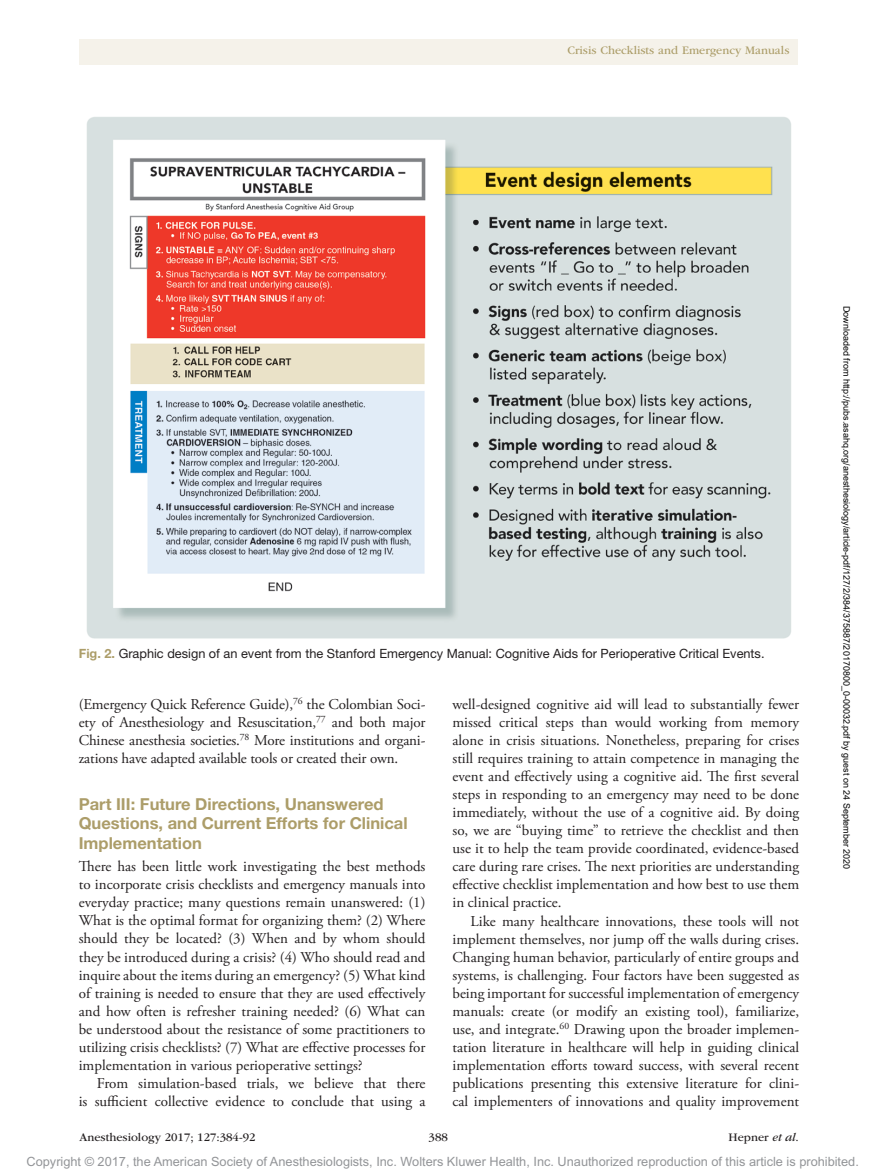
<style>
.page{position:relative;width:878px;height:1175px;background:#fff}
.page>*{position:absolute;margin:0;border:0;box-sizing:border-box;transform-origin:0 0}
.t1{font:700 16.5px/19.5px "Helvetica Neue LT Std";color:#ac9d69}
.t2{font:15px/18px "Adobe Garamond Pro";color:#231f20;text-align:justify}
.t3{font:12.75px "Arial MT Std";color:#939598}
.t4{font:12.75px "Helvetica Neue LT Std";color:#231f20}
.t5{font:12px "ITC Garamond Std";color:#231f20}
.t6{font:12px "ITC Garamond Std";color:#ac9d69}
.t7{font:9px "Arial";color:#000}
.s1{font-weight:700;color:#ac9d69}
.s2{font-style:italic}
</style>
<div class="page">
<div style="left:79px;top:39px;width:718px;height:25px;background:#f5f2ea"></div>
<img style="left:87px;top:117px;width:704px;height:522px">
<p class="t6" style="left:567px;top:44px;width:223px">Crisis Checklists and Emergency Manuals</p>
<p class="t4" style="left:79px;top:645px;width:687px"><span class="s1">Fig. 2.</span> Graphic design of an event from the Stanford Emergency Manual: Cognitive Aids for Perioperative Critical Events.</p>
<p class="t2" style="left:79px;top:695px;width:348px">(Emergency Quick Reference Guide),<sup>76</sup> the Colombian Soci&shy;ety of Anesthesiology and Resuscitation,<sup>77</sup> and both major Chinese anesthesia societies.<sup>78</sup> More institutions and organi&shy;zations have adapted available tools or created their own.</p>
<p class="t1" style="left:79px;top:793px;width:330px">Part III: Future Directions, Unanswered<br>Questions, and Current Efforts for Clinical<br>Implementation</p>
<p class="t2" style="left:79px;top:858px;width:348px">There has been little work investigating the best methods to incorporate crisis checklists and emergency manuals into everyday practice; many questions remain unanswered: (1)<br>What is the optimal format for organizing them? (2) Where should they be located? (3) When and by whom should they be introduced during a crisis? (4) Who should read and inquire about the items during an emergency? (5) What kind of training is needed to ensure that they are used effectively and how often is refresher training needed? (6) What can be understood about the resistance of some practitioners to utilizing crisis checklists? (7) What are effective processes for implementation in various perioperative settings?</p>
<p class="t2" style="left:79px;top:1074px;width:348px;text-align:right">From simulation-based trials, we believe that there<br>is sufficient collective evidence to conclude that using a</p>
<p class="t2" style="left:452px;top:695px;width:348px">well-designed cognitive aid will lead to substantially fewer missed critical steps than would working from memory alone in crisis situations. Nonetheless, preparing for crises still requires training to attain competence in managing the event and effectively using a cognitive aid. The first several steps in responding to an emergency may need to be done immediately, without the use of a cognitive aid. By doing so, we are “buying time” to retrieve the checklist and then use it to help the team provide coordinated, evidence-based care during rare crises. The next priorities are understanding effective checklist implementation and how best to use them in clinical practice.</p>
<p class="t2" style="left:452px;top:912px;width:348px;text-indent:18px">Like many healthcare innovations, these tools will not implement themselves, nor jump off the walls during crises.<br>Changing human behavior, particularly of entire groups and systems, is challenging. Four factors have been suggested as being important for successful implementation of emergency manuals: create (or modify an existing tool), familiarize, use, and integrate.<sup>60</sup> Drawing upon the broader implemen&shy;tation literature in healthcare will help in guiding clinical implementation efforts toward success, with several recent publications presenting this extensive literature for clini&shy;cal implementers of innovations and quality improvement</p>
<p class="t5" style="left:80px;top:1130px;width:177px">Anesthesiology 2017; 127:384-92</p>
<p class="t5" style="left:428px;top:1130px;width:21px">388</p>
<p class="t5" style="left:728px;top:1130px;width:72px">Hepner <span class="s2">et al</span>.</p>
<p class="t7" style="left:850px;top:306px;width:565px;rotate:90deg">Downloaded from http://pubs.asahq.org/anesthesiology/article-pdf/127/2/384/375887/20170800_0-00032.pdf by guest on 24 September 2020</p>
<p class="t3" style="left:27px;top:1154px;width:833px">Copyright © 2017, the American Society of Anesthesiologists, Inc. Wolters Kluwer Health, Inc. Unauthorized reproduction of this article is prohibited.</p>
</div>
